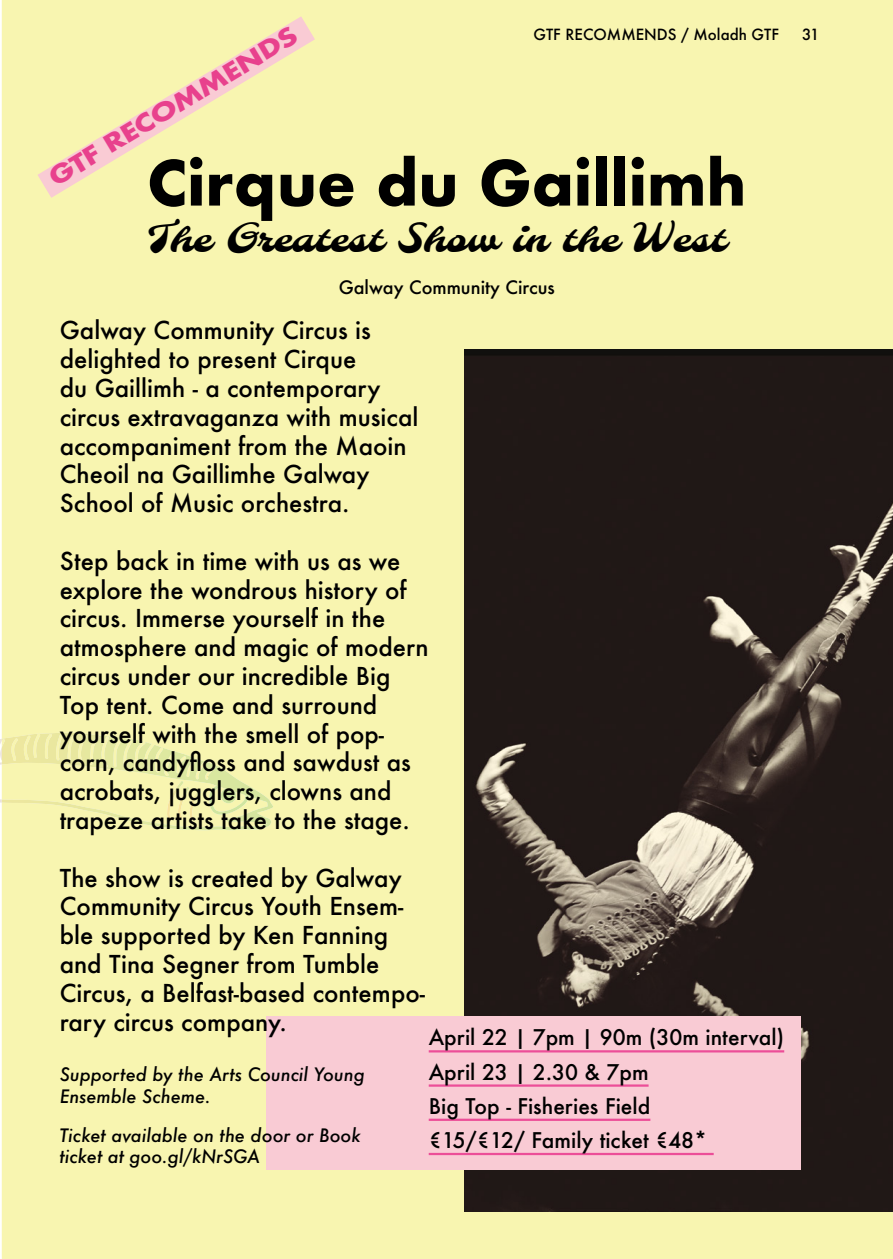
<style>
.page{position:relative;width:893px;height:1259px;background:#fff}
.page>*{position:absolute;margin:0;border:0;box-sizing:border-box;transform-origin:0 0}
.t1{font:700 60px "Futura";color:#000}
.t2{font:39px "Molle";color:#000}
.t3{font:500 24px/28.8px "Futura";color:#000}
.t4{font:700 24px "Futura";color:#e8418d;scale:1.22 1}
.t5{font:500 21px/34.2px "Futura";color:#000}
.t6{font:italic 500 18px/21.6px "Futura";color:#000}
.t7{font:500 18px "Futura";color:#000}
.t8{font:500 15px "Futura";color:#000}
</style>
<div class="page">
<hr style="left:0;top:57px;width:1px;height:48px;background:#91d0cd">
<div style="left:2px;top:0;width:891px;height:1259px;background:#f8f5b0"></div>
<svg style="left:0;top:733px;width:268px;height:94px;background:#f1f1ad"></svg>
<img style="left:464px;top:349px;width:429px;height:862px">
<div style="left:266px;top:1016px;width:534px;height:153px;background:#f9cbd4"></div>
<hr style="left:429px;top:1050px;width:355px;height:2px;background:#ec4e98">
<hr style="left:429px;top:1084px;width:220px;height:2px;background:#ec4e98">
<hr style="left:429px;top:1118px;width:221px;height:3px;background:#ec4e98">
<hr style="left:429px;top:1153px;width:285px;height:2px;background:#ec4e98">
<svg style="left:38px;top:16px;width:277px;height:182px;background:#f8eeb5"></svg>
<p class="t4" style="left:42px;top:165px;width:235px;rotate:-31deg">GTF RECOMMENDS</p>
<p class="t8" style="left:533px;top:24px;width:247px">GTF RECOMMENDS / Moladh GTF</p>
<p class="t8" style="left:802px;top:24px;width:19px">31</p>
<h1 class="t1" style="left:147px;top:140px;width:601px">Cirque du Gaillimh</h1>
<h2 class="t2" style="left:147px;top:217px;width:580px">The Greatest Show in the West</h2>
<p class="t7" style="left:339px;top:275px;width:218px">Galway Community Circus</p>
<p class="t3" style="left:60px;top:316px;width:360px">Galway Community Circus is delighted to present Cirque<br>du Gaillimh - a contemporary circus extravaganza with musical accompaniment from the Maoin<br>Cheoil na Gaillimhe Galway<br>School of Music orchestra.</p>
<p class="t3" style="left:60px;top:546px;width:370px">Step back in time with us as we explore the wondrous history of circus. Immerse yourself in the atmosphere and magic of modern circus under our incredible Big<br>Top tent. Come and surround yourself with the smell of pop&shy;corn, candyfloss and sawdust as acrobats, jugglers, clowns and trapeze artists take to the stage.</p>
<p class="t3" style="left:60px;top:863px;width:367px">The show is created by Galway<br>Community Circus Youth Ensem&shy;ble supported by Ken Fanning and Tina Segner from Tumble<br>Circus, a Belfast-based contempo&shy;rary circus company.</p>
<p class="t6" style="left:60px;top:1063px;width:306px">Supported by the Arts Council Young<br>Ensemble Scheme.</p>
<p class="t5" style="left:429px;top:1020px;width:357px">April 22 | 7pm | 90m (30m interval)<br>April 23 | 2.30 &amp; 7pm<br>Big Top - Fisheries Field<br>€15/€12/ Family ticket €48*</p>
<p class="t6" style="left:60px;top:1124px;width:303px">Ticket available on the door or Book ticket at goo.gl/kNrSGA</p>
</div>
